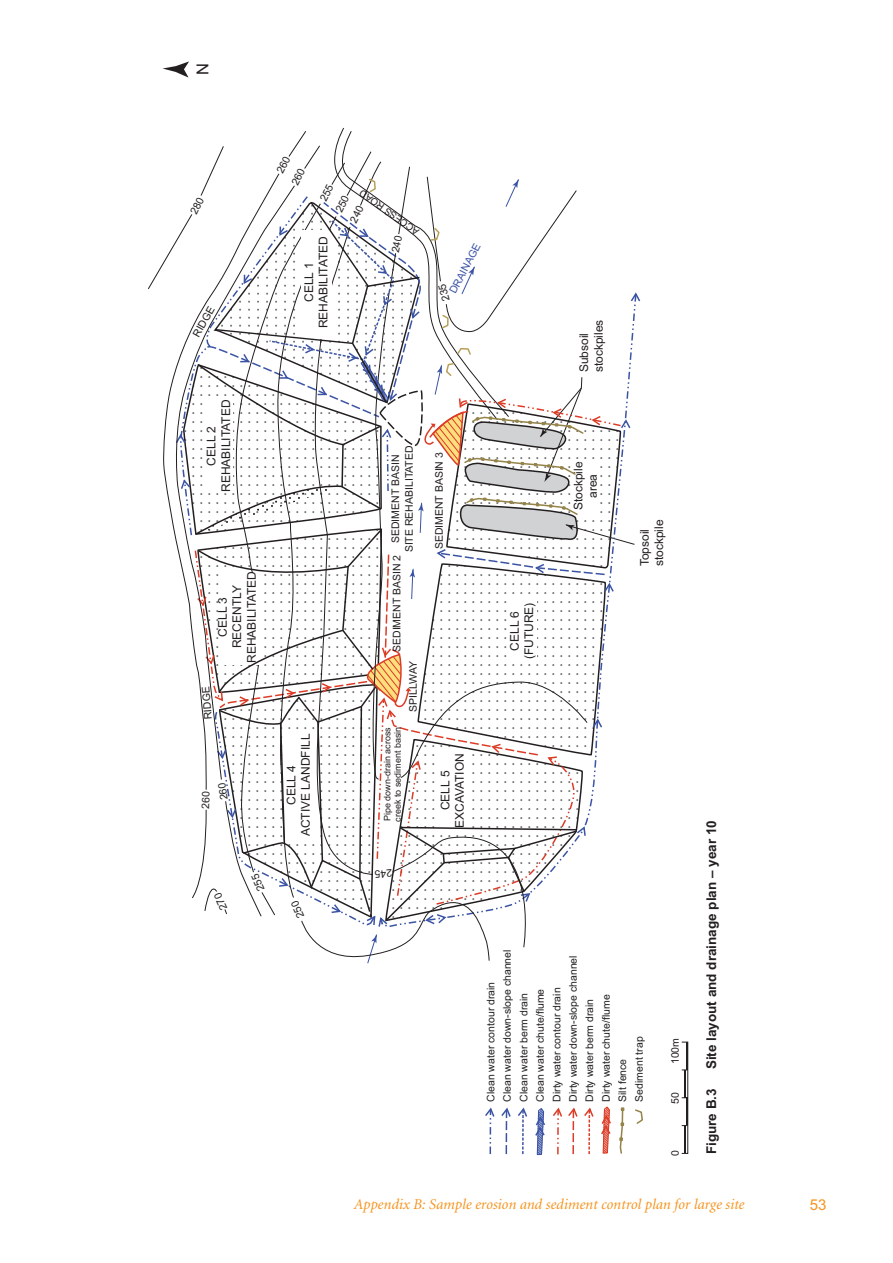
<style>
.page{position:relative;width:893px;height:1263px;background:#fff}
.page>*{position:absolute;margin:0;border:0;box-sizing:border-box;transform-origin:0 0}
.t1{font:16.5px "Arial";color:#231f20}
.t2{font:italic 15px "Minion";color:#f7931d}
.t3{font:15px "Arial";color:#f7931d}
.t4{font:700 13.5px "Arial";color:#231f20}
.t5{font:12px/14.4px "Arial";color:#231f20;text-align:center}
.t6{font:10.5px/16.5px "Arial";color:#231f20}
.t7{font:10.5px "Arial";color:#3a53a4}
.t8{font:9.75px "Arial";color:#231f20}
.t9{font:9px/10.5px "Arial";color:#231f20}
</style>
<div class="page">
<hr style="left:686px;top:1042px;width:2px;height:28px;background:#231f20">
<hr style="left:686px;top:1098px;width:2px;height:27px;background:#231f20">
<hr style="left:684px;top:1070px;width:2px;height:28px;background:#231f20">
<hr style="left:684px;top:1126px;width:2px;height:27px;background:#231f20">
<svg style="left:635px;top:1109px;width:8px;height:15px"></svg>
<svg style="left:619px;top:1107px;width:6px;height:47px"></svg>
<svg style="left:535px;top:1106px;width:76px;height:50px"></svg>
<svg style="left:485px;top:1107px;width:42px;height:47px"></svg>
<svg style="left:163px;top:62px;width:26px;height:15px"></svg>
<svg style="left:148px;top:131px;width:493px;height:833px"></svg>
<h1 class="t1" style="left:197px;top:75px;width:13px;rotate:-90deg">N</h1>
<p class="t6" style="left:189px;top:332px;width:35px;rotate:-61deg">RIDGE</p>
<p class="t5" style="left:205px;top:492px;width:94px;rotate:-90deg">CELL 2<br>REHABILITATED</p>
<p class="t5" style="left:217px;top:663px;width:94px;rotate:-90deg">CELL 3<br>RECENTLY<br>REHABILITATED</p>
<p class="t6" style="left:201px;top:720px;width:35px;rotate:-94deg">RIDGE</p>
<p class="t6" style="left:270px;top:172px;width:23px;line-height:18.6px;text-align:center;rotate:-63deg">260<br>260</p>
<p class="t6" style="left:314px;top:199px;width:22px;line-height:19px;rotate:-63deg">255<br>250</p>
<p class="t8" style="left:416px;top:236px;width:72px;rotate:-144deg">ACCESS ROAD</p>
<p class="t5" style="left:303px;top:328px;width:94px;rotate:-90deg">CELL 1<br>REHABILITATED</p>
<p class="t7" style="left:449px;top:291px;width:56px;rotate:-62deg">DRAINAGE</p>
<p class="t5" style="left:578px;top:372px;width:54px;text-align:left;rotate:-90deg">Subsoil stockpiles</p>
<p class="t5" style="left:285px;top:836px;width:104px;rotate:-90deg">CELL 4<br>ACTIVE LANDFILL</p>
<p class="t6" style="left:391px;top:552px;width:108px;line-height:12.5px;text-indent:-100px;rotate:-90deg">SEDIMENT BASIN 2 SEDIMENT BASIN<br>SITE REHABILITATED</p>
<p class="t6" style="left:406px;top:712px;width:52px;rotate:-90deg">SPILLWAY</p>
<p class="t9" style="left:383px;top:822px;width:96px;rotate:-90deg">Pipe down-drain across creek to sediment basin</p>
<p class="t6" style="left:432px;top:549px;width:99px;rotate:-90deg">SEDIMENT BASIN 3</p>
<p class="t5" style="left:439px;top:828px;width:76px;rotate:-90deg">CELL 5<br>EXCAVATION</p>
<p class="t5" style="left:508px;top:659px;width:58px;rotate:-90deg">CELL 6 (FUTURE)</p>
<p class="t5" style="left:572px;top:510px;width:50px;rotate:-90deg">Stockpile area</p>
<p class="t5" style="left:638px;top:566px;width:48px;text-align:left;rotate:-90deg">Topsoil stockpile</p>
<p class="t6" style="left:483px;top:1102px;width:154px;rotate:-90deg">Clean water contour drain<br>Clean water down-slope channel<br>Clean water berm drain<br>Clean water chute/flume<br>Dirty water contour drain<br>Dirty water down-slope channel<br>Dirty water berm drain<br>Dirty water chute/flume<br>Silt fence<br>Sediment trap</p>
<p class="t6" style="left:668px;top:1064px;width:28px;rotate:-90deg">100m</p>
<p class="t6" style="left:668px;top:1104px;width:13px;rotate:-90deg">50</p>
<p class="t6" style="left:668px;top:1156px;width:7px;rotate:-90deg">0</p>
<p class="t4" style="left:706px;top:1069px;width:250px;rotate:-90deg">Site layout and drainage plan – year 10</p>
<p class="t4" style="left:706px;top:1154px;width:67px;rotate:-90deg">Figure B.3</p>
<h2 class="t2" style="left:354px;top:1198px;width:392px">Appendix B: Sample erosion and sediment control plan for large site</h2>
<h2 class="t3" style="left:810px;top:1199px;width:18px">53</h2>
</div>
